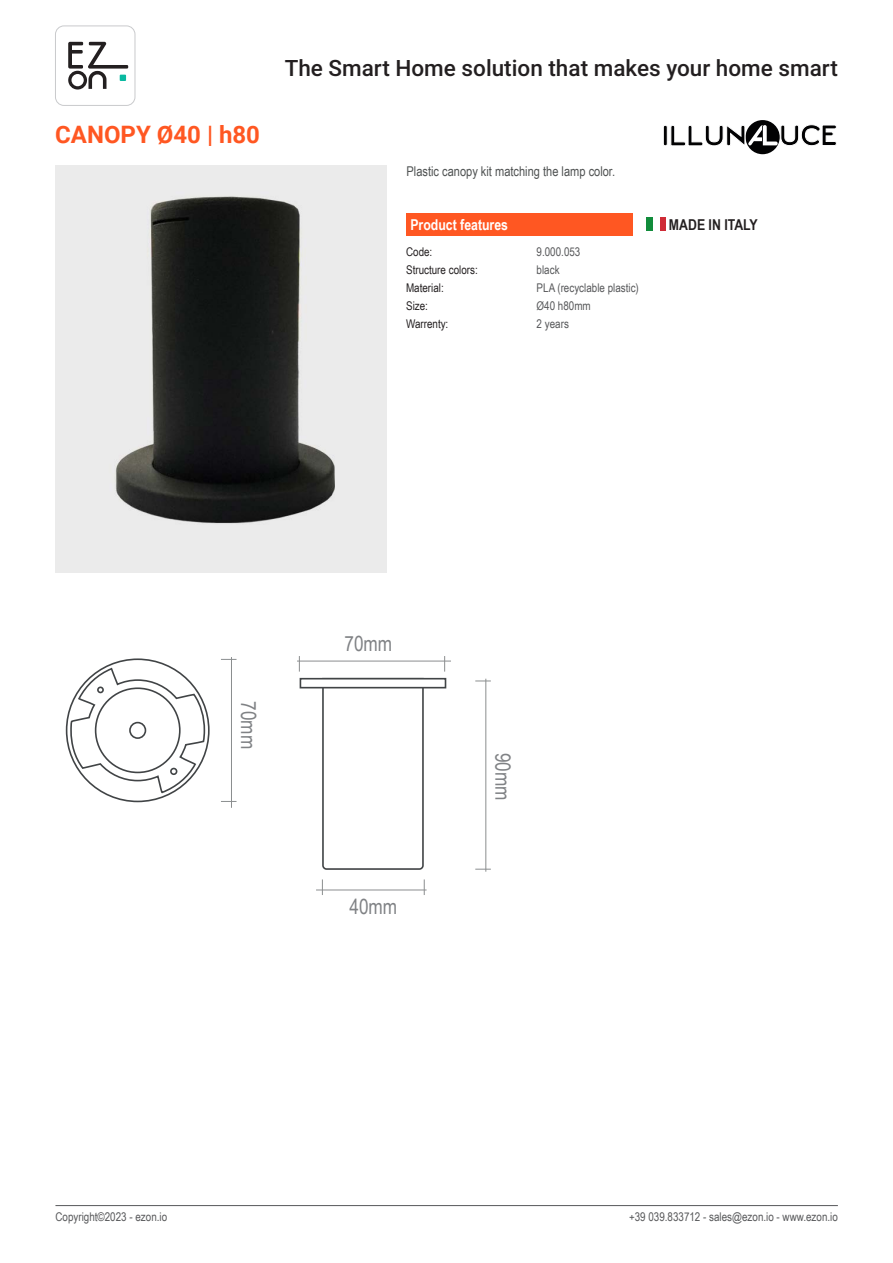
<style>
.page{position:relative;width:893px;height:1263px;background:#fff}
.page>*{position:absolute;margin:0;border:0;box-sizing:border-box;transform-origin:0 0}
.t1{font:700 24px "Roboto";color:#ff5722}
.t2{font:500 22.5px "Roboto";color:#231f20}
.t3{font:21px "Arial Narrow";color:#808285}
.t4{font:700 15px "Arial Narrow";color:#fff}
.t5{font:700 15px "Arial Narrow";color:#231f20}
.t6{font:13.5px "Arial Narrow";color:#4f5252}
.t7{font:12px "Arial Narrow";color:#57585a}
.t8{font:12px/18px "Arial Narrow";color:#231f20}
</style>
<div class="page">
<hr style="left:55px;top:1205px;width:783px;height:1px;background:#57585a">
<svg style="left:68px;top:42px;width:60px;height:48px"></svg>
<div style="left:55px;top:26px;width:80px;height:80px;border:1px solid #c9cacc;border-radius:9px"></div>
<div style="left:745px;top:120px;width:35px;height:34px;background:#020203;border-radius:50%"></div>
<svg style="left:663px;top:124px;width:174px;height:23px"></svg>
<hr style="left:231px;top:657px;width:1px;height:151px;background:#8b8e8f">
<svg style="left:221px;top:659px;width:16px;height:1px"></svg>
<svg style="left:221px;top:801px;width:16px;height:1px"></svg>
<svg style="left:321px;top:677px;width:104px;height:193px"></svg>
<div style="left:300px;top:679px;width:145px;height:9px;background:#fff"></div>
<div style="left:300px;top:678px;width:146px;height:10px;border:2px solid #414446"></div>
<hr style="left:485px;top:679px;width:1px;height:193px;background:#8b8e8f">
<svg style="left:475px;top:680px;width:16px;height:1px"></svg>
<hr style="left:297px;top:661px;width:154px;height:1px;background:#8b8e8f">
<svg style="left:299px;top:656px;width:1px;height:16px"></svg>
<svg style="left:444px;top:656px;width:1px;height:16px"></svg>
<svg style="left:475px;top:869px;width:16px;height:1px"></svg>
<hr style="left:316px;top:889px;width:111px;height:1px;background:#8b8e8f">
<svg style="left:424px;top:879px;width:1px;height:16px"></svg>
<svg style="left:322px;top:879px;width:1px;height:16px"></svg>
<svg style="left:67px;top:659px;width:142px;height:142px"></svg>
<svg style="left:69px;top:669px;width:137px;height:124px"></svg>
<div style="left:130px;top:723px;width:15px;height:15px;background:#fff;border-radius:50%"></div>
<div style="left:129px;top:722px;width:17px;height:17px;border:2px solid #414446;border-radius:50%"></div>
<img style="left:55px;top:166px;width:331px;height:406px">
<div style="left:406px;top:214px;width:227px;height:22px;background:#ff5722"></div>
<div style="left:646px;top:218px;width:7px;height:13px;background:#118c3b"></div>
<div style="left:659px;top:218px;width:7px;height:13px;background:#cf2b36"></div>
<p class="t1" style="left:55px;top:118px;width:206px">CANOPY Ø40 | h80</p>
<h2 class="t2" style="left:285px;top:52px;width:555px">The Smart Home solution that makes your home smart</h2>
<p class="t6" style="left:406px;top:161px;width:210px">Plastic canopy kit matching the lamp color.</p>
<p class="t4" style="left:410px;top:213px;width:99px">Product features</p>
<p class="t5" style="left:669px;top:213px;width:90px">MADE IN ITALY</p>
<p class="t8" style="left:406px;top:242px;width:73px">Code:<br>Structure colors:<br>Material:</p>
<p class="t8" style="left:406px;top:296px;width:23px">Size:</p>
<p class="t8" style="left:406px;top:314px;width:44px">Warrenty:</p>
<p class="t7" style="left:537px;top:243px;width:45px">9.000.053</p>
<p class="t7" style="left:537px;top:261px;width:24px">black</p>
<p class="t7" style="left:537px;top:279px;width:104px">PLA (recyclable plastic)</p>
<p class="t7" style="left:537px;top:297px;width:56px">Ø40 h80mm</p>
<p class="t7" style="left:537px;top:315px;width:34px">2 years</p>
<p class="t3" style="left:264px;top:701px;width:49px;rotate:90deg">70mm</p>
<p class="t3" style="left:344px;top:629px;width:49px">70mm</p>
<p class="t3" style="left:349px;top:891px;width:49px">40mm</p>
<p class="t3" style="left:518px;top:753px;width:49px;rotate:90deg">90mm</p>
<p class="t7" style="left:55px;top:1208px;width:113px">Copyright©2023 - ezon.io</p>
<p class="t7" style="left:629px;top:1208px;width:210px">+39 039.833712 - sales@ezon.io - www.ezon.io</p>
</div>
